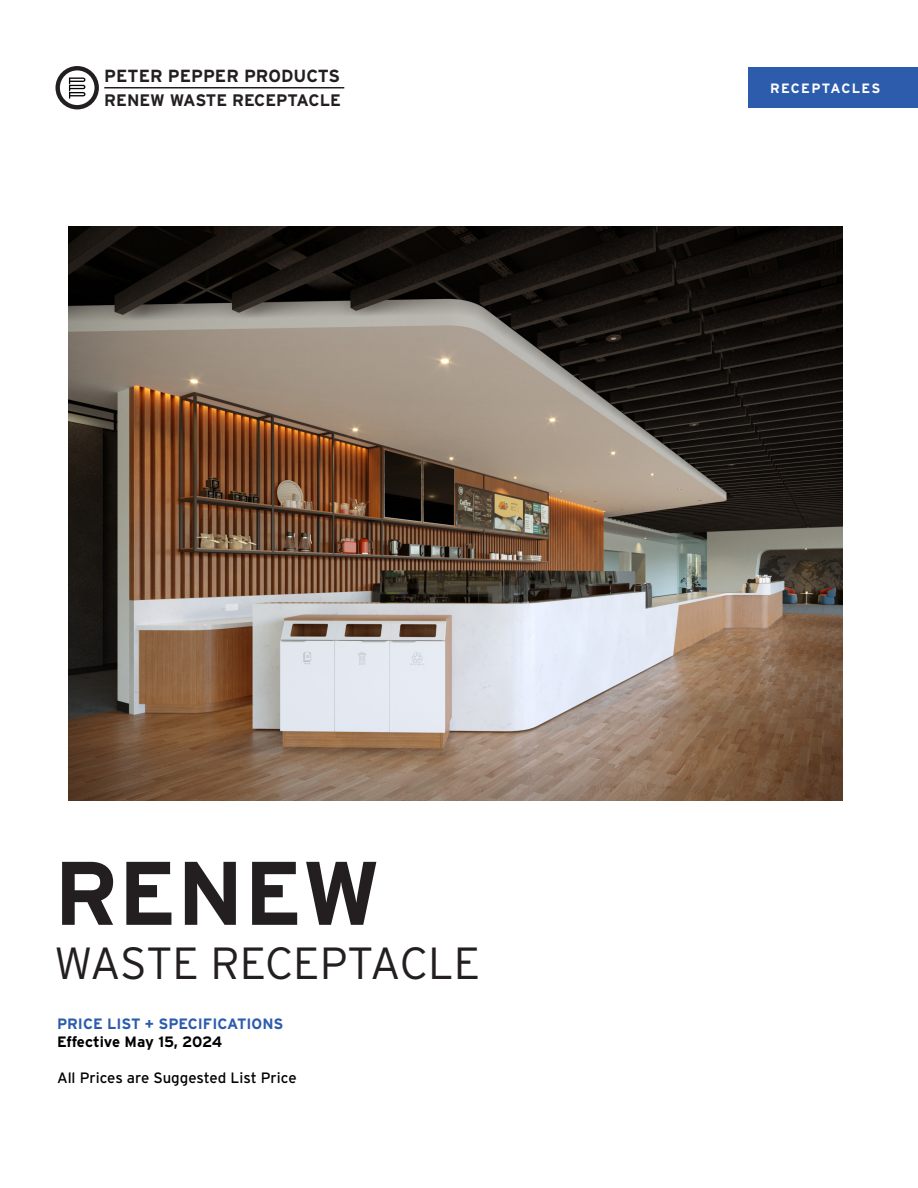
<style>
.page{position:relative;width:918px;height:1188px;background:#fff}
.page>*{position:absolute;margin:0;border:0;box-sizing:border-box;transform-origin:0 0}
.t1{font:700 90px "Interstate";color:#231f20}
.t2{font:300 45px "Interstate";letter-spacing:-.01em;color:#231f20}
.t3{font:700 17.55px "Interstate";color:#231f20}
.t4{font:700 16.65px "Interstate";color:#231f20}
.t5{font:15px "Interstate";color:#000}
.t6{font:700 15px "Interstate";color:#2d5cac}
.t7{font:700 15px "Interstate";letter-spacing:-.015em;color:#000}
.t8{font:700 13.5px "Interstate";letter-spacing:.095em;color:#fff}
</style>
<div class="page">
<div style="left:748px;top:68px;width:170px;height:40px;background:#2d5cac"></div>
<svg style="left:69px;top:78px;width:17px;height:21px"></svg>
<hr style="left:104px;top:87px;width:240px;height:2px;background:#231f20">
<div style="left:55px;top:66px;width:44px;height:43px;border:4px solid #231f20;border-radius:50%"></div>
<img style="left:69px;top:227px;width:774px;height:574px">
<p class="t3" style="left:104px;top:66px;width:237px">PETER PEPPER PRODUCTS</p>
<p class="t4" style="left:104px;top:91px;width:238px">RENEW WASTE RECEPTACLE</p>
<p class="t8" style="left:770px;top:80px;width:112px">RECEPTACLES</p>
<p class="t1" style="left:54px;top:843px;width:328px">RENEW</p>
<p class="t2" style="left:54px;top:938px;width:428px">WASTE RECEPTACLE</p>
<p class="t6" style="left:57px;top:1015px;width:228px">PRICE LIST + SPECIFICATIONS</p>
<p class="t7" style="left:57px;top:1033px;width:167px">Effective May 15, 2024</p>
<p class="t5" style="left:57px;top:1069px;width:241px">All Prices are Suggested List Price</p>
</div>
